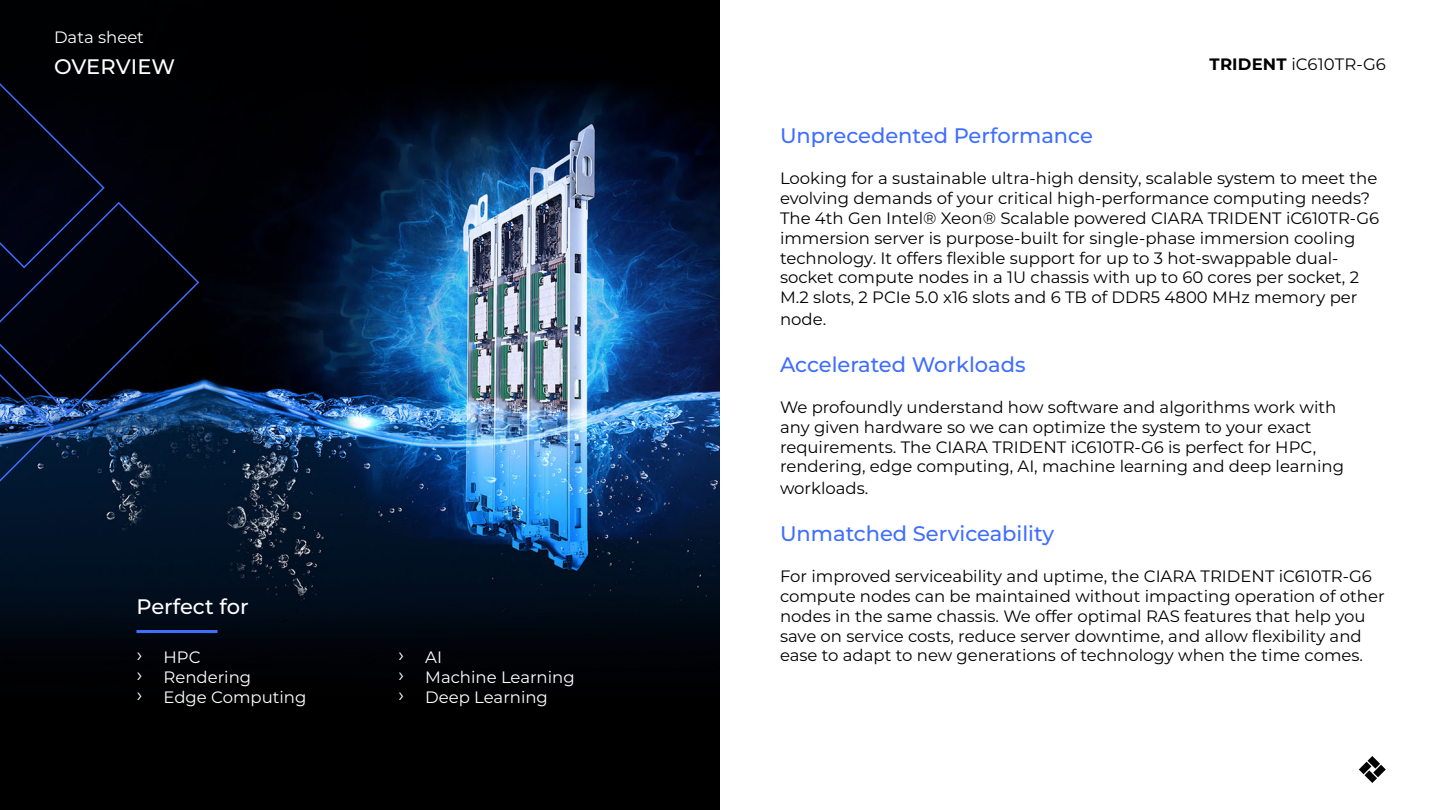
<style>
.page{position:relative;width:1440px;height:810px;background:#fff}
.page>*{position:absolute;margin:0;border:0;box-sizing:border-box;transform-origin:0 0}
.t1{font:500 21px "Montserrat";color:#406eff}
.t2{font:500 21px "Montserrat";color:#fff}
.t3{font:19.5px "Montserrat";color:#fff}
.t4{font:16.5px/19.8px "Montserrat";color:#000}
.t5{font:16.5px "Montserrat";color:#fff}
.s1{font-size:19.5px}
.s2{font-weight:700}
</style>
<div class="page">
<img style="left:0;top:0;width:720px;height:810px">
<div style="left:0;top:630px;width:720px;height:179px;background:#010101"></div>
<svg style="left:1359px;top:756px;width:27px;height:27px"></svg>
<hr style="left:136px;top:630px;width:82px;height:3px;background:#406eff">
<svg style="left:0;top:55px;width:200px;height:454px;background:#060f20"></svg>
<p class="t5" style="left:54px;top:26px;width:92px">Data sheet</p>
<p class="t2" style="left:54px;top:53px;width:123px">OVERVIEW</p>
<p class="t2" style="left:136px;top:593px;width:114px">Perfect for</p>
<p class="t3" style="left:136px;top:643px;width:8px">ځ</p>
<p class="t5" style="left:164px;top:646px;width:39px">HPC</p>
<p class="t5" style="left:164px;top:666px;width:89px">Rendering</p>
<p class="t3" style="left:136px;top:663px;width:8px">ځ</p>
<p class="t5" style="left:136px;top:686px;width:171px"><span class="s1">ځ</span> Edge Computing</p>
<p class="t5" style="left:425px;top:646px;width:18px">AI</p>
<p class="t3" style="left:398px;top:643px;width:8px">ځ</p>
<p class="t5" style="left:398px;top:666px;width:178px"><span class="s1">ځ</span> Machine Learning</p>
<p class="t5" style="left:398px;top:686px;width:151px"><span class="s1">ځ</span> Deep Learning</p>
<p class="t4" style="left:1210px;top:54px;width:178px"><span class="s2">TRIDENT</span> iC610TR-G6</p>
<p class="t1" style="left:780px;top:122px;width:314px">Unprecedented Performance</p>
<p class="t4" style="left:780px;top:168px;width:601px">Looking for a sustainable ultra-high density, scalable system to meet the evolving demands of your critical high-performance computing needs?<br>The 4th Gen Intel® Xeon® Scalable powered CIARA TRIDENT iC610TR-G6 immersion server is purpose-built for single-phase immersion cooling technology. It offers flexible support for up to 3 hot-swappable dual&shy;socket compute nodes in a 1U chassis with up to 60 cores per socket, 2<br>M.2 slots, 2 PCIe 5.0 x16 slots and 6 TB of DDR5 4800 MHz memory per</p>
<p class="t4" style="left:780px;top:308px;width:48px">node.</p>
<p class="t1" style="left:780px;top:350px;width:247px">Accelerated Workloads</p>
<p class="t4" style="left:780px;top:397px;width:566px">We profoundly understand how software and algorithms work with any given hardware so we can optimize the system to your exact requirements. The CIARA TRIDENT iC610TR-G6 is perfect for HPC, rendering, edge computing, AI, machine learning and deep learning</p>
<p class="t4" style="left:780px;top:478px;width:90px">workloads.</p>
<p class="t1" style="left:780px;top:519px;width:276px">Unmatched Serviceability</p>
<p class="t4" style="left:780px;top:566px;width:606px">For improved serviceability and uptime, the CIARA TRIDENT iC610TR-G6 compute nodes can be maintained without impacting operation of other nodes in the same chassis. We offer optimal RAS features that help you save on service costs, reduce server downtime, and allow flexibility and ease to adapt to new generations of technology when the time comes.</p>
</div>
